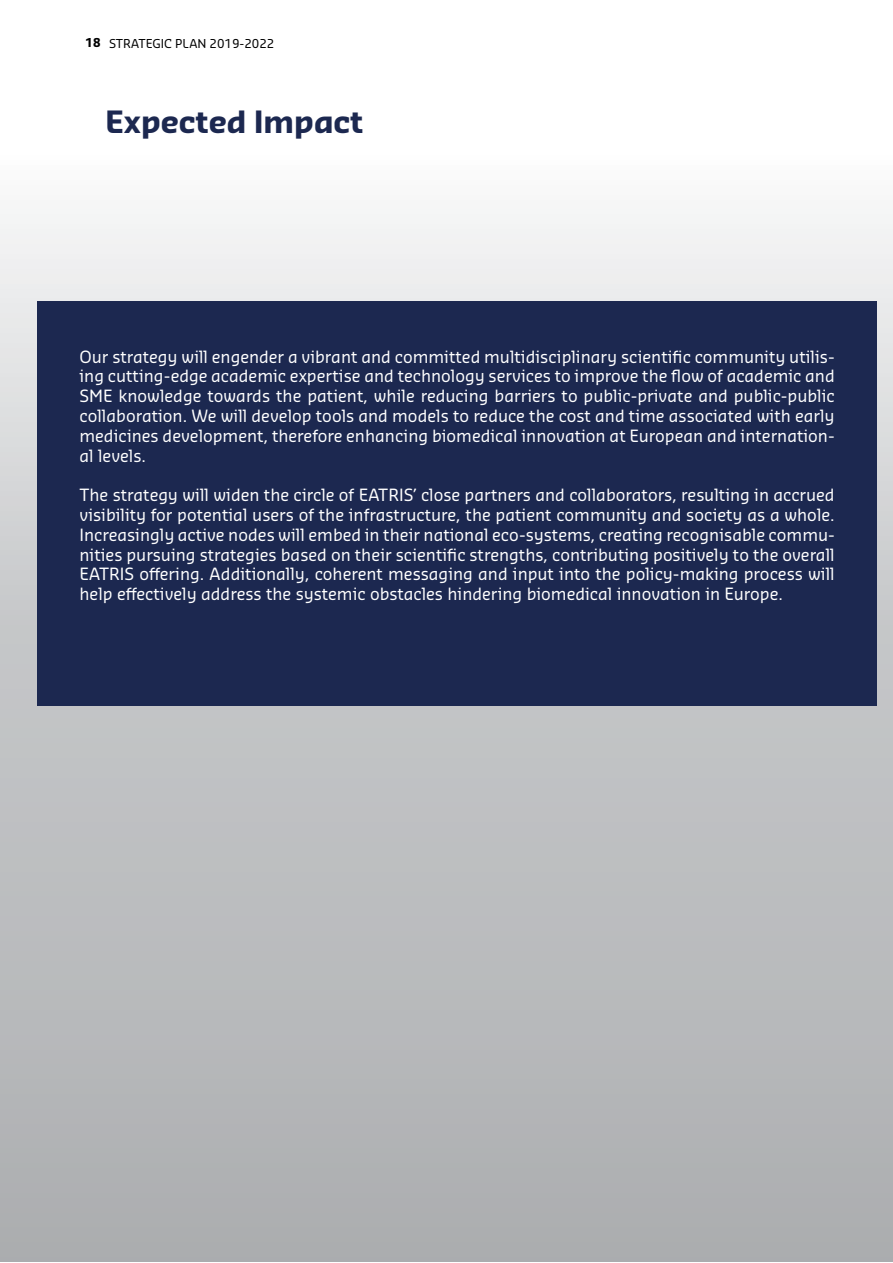
<style>
.page{position:relative;width:893px;height:1263px;background:#fff}
.page>*{position:absolute;margin:0;border:0;box-sizing:border-box;transform-origin:0 0}
.t1{font:700 30px "Sansa Pro";color:#1c2850}
.t2{font:16.5px/19.8px "Sansa Pro";color:#fff;text-align:justify}
.t3{font:12px "Sansa Pro";color:#000}
.s1{font-weight:700}
</style>
<div class="page">
<div style="left:0;top:1px;width:893px;height:1260px;background:linear-gradient(to bottom,#fff,#a2a4a7)"></div>
<div style="left:457px;top:491px;width:436px;height:25px;background:#d2d2d2"></div>
<div style="left:37px;top:301px;width:840px;height:405px;background:#1c2850"></div>
<div style="left:0;top:204px;width:846px;height:25px;background:#f4f5f5"></div>
<svg style="left:54px;top:33px;width:839px;height:59px"></svg>
<p class="t3" style="left:85px;top:35px;width:190px"><span class="s1">18</span> STRATEGIC PLAN 2019-2022</p>
<h1 class="t1" style="left:105px;top:101px;width:259px">Expected Impact</h1>
<p class="t2" style="left:79px;top:346px;width:757px">Our strategy will engender a vibrant and committed multidisciplinary scientific community utilis&shy;ing cutting-edge academic expertise and technology services to improve the flow of academic and SME knowledge towards the patient, while reducing barriers to public-private and public-public collaboration. We will develop tools and models to reduce the cost and time associated with early medicines development, therefore enhancing biomedical innovation at European and internation&shy;al levels.</p>
<p class="t2" style="left:79px;top:485px;width:757px">The strategy will widen the circle of EATRIS’ close partners and collaborators, resulting in accrued visibility for potential users of the infrastructure, the patient community and society as a whole.<br>Increasingly active nodes will embed in their national eco-systems, creating recognisable commu&shy;nities pursuing strategies based on their scientific strengths, contributing positively to the overall EATRIS offering. Additionally, coherent messaging and input into the policy-making process will help effectively address the systemic obstacles hindering biomedical innovation in Europe.</p>
</div>
